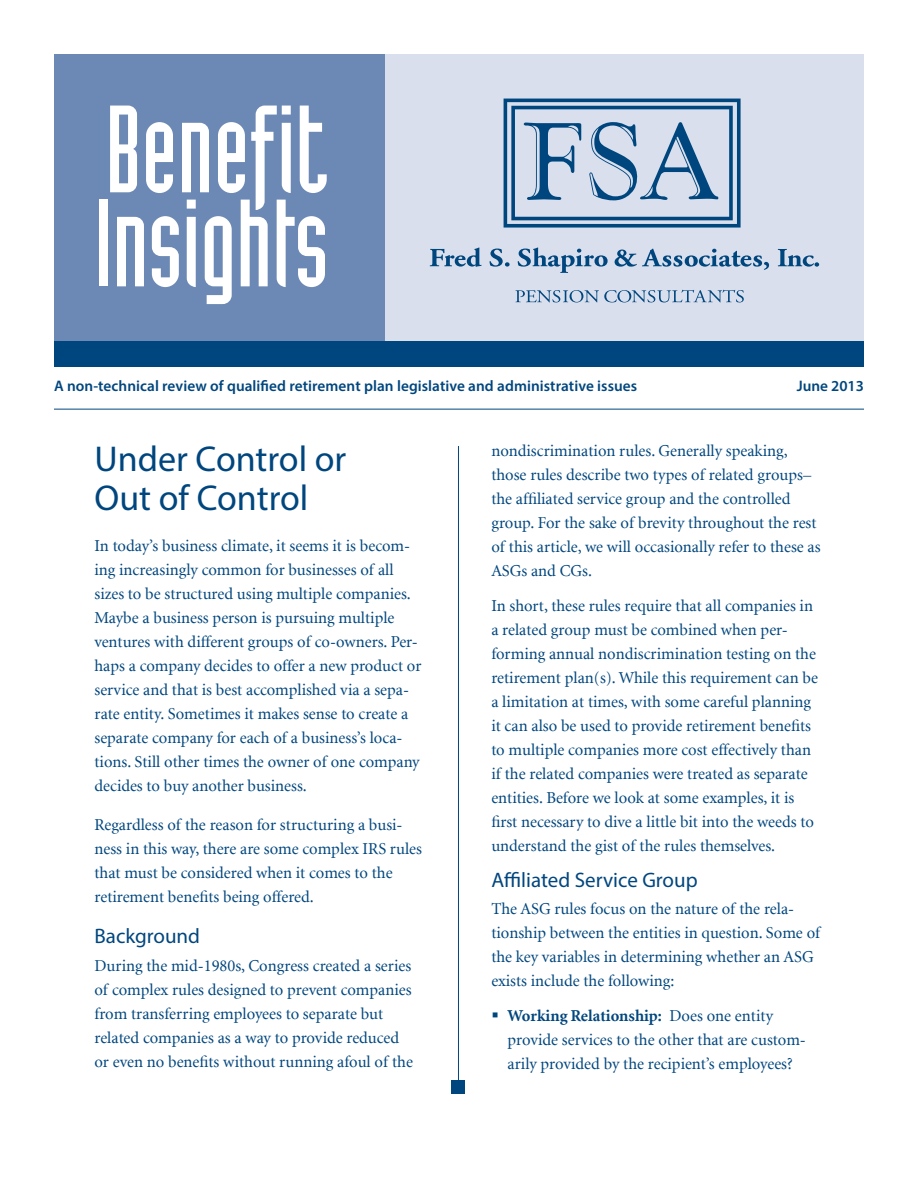
<style>
.page{position:relative;width:918px;height:1188px;background:#fff}
.page>*{position:absolute;margin:0;border:0;box-sizing:border-box;transform-origin:0 0}
.t1{font:121.5px/94.1px "Industria Solid";color:#fff}
.headline{font:36px/39px "Myriad Pro";color:#00467e}
.subhead{font:21px "Myriad Pro";color:#00467e}
.body{font:16.5px/24px "Minion";color:#00467e}
.bullets{font:16.5px/24px "Minion";color:#00467e}
.t2{font:600 15.3px "Myriad Pro";letter-spacing:.005em;color:#00467e}
.s1{font-family:"Industria Solid A"}
.s2{font-weight:700}
</style>
<div class="page">
<hr style="left:458px;top:446px;width:1px;height:648px;background:#00467e">
<div style="left:452px;top:1080px;width:13px;height:14px;background:#00467e"></div>
<hr style="left:54px;top:409px;width:810px;height:1px;background:#00467e">
<div style="left:387px;top:56px;width:475px;height:291px;background:#d9dfec"></div>
<div style="left:56px;top:56px;width:327px;height:291px;background:#6b89b4"></div>
<div style="left:54px;top:341px;width:810px;height:25px;background:#00467e"></div>
<svg style="left:430px;top:248px;width:52px;height:19px"></svg>
<svg style="left:490px;top:249px;width:20px;height:18px"></svg>
<svg style="left:518px;top:248px;width:90px;height:25px"></svg>
<svg style="left:615px;top:249px;width:154px;height:21px"></svg>
<svg style="left:778px;top:249px;width:41px;height:18px"></svg>
<svg style="left:515px;top:290px;width:229px;height:12px"></svg>
<svg style="left:504px;top:99px;width:237px;height:129px"></svg>
<p class="t1" style="left:95px;top:102px;width:236px"><span class="s1">Benefit<br></span>Insights</p>
<p class="t2" style="left:54px;top:376px;width:585px">A non-technical review of qualified retirement plan legislative and administrative issues</p>
<p class="t2" style="left:797px;top:376px;width:69px">June 2013</p>
<p class="headline" style="left:94px;top:439px;width:253px">Under Control or<br>Out of Control</p>
<p class="body" style="left:94px;top:534px;width:329px">In today’s business climate, it seems it is becom&shy;ing increasingly common for businesses of all sizes to be structured using multiple companies.<br>Maybe a business person is pursuing multiple ventures with different groups of co-owners. Per&shy;haps a company decides to offer a new product or service and that is best accomplished via a sepa&shy;rate entity. Sometimes it makes sense to create a separate company for each of a business’s loca&shy;tions. Still other times the owner of one company decides to buy another business.</p>
<p class="body" style="left:94px;top:813px;width:329px">Regardless of the reason for structuring a busi&shy;ness in this way, there are some complex IRS rules that must be considered when it comes to the retirement benefits being offered.</p>
<p class="subhead" style="left:94px;top:923px;width:107px">Background</p>
<p class="body" style="left:94px;top:954px;width:320px">During the mid-1980s, Congress created a series of complex rules designed to prevent companies from transferring employees to separate but related companies as a way to provide reduced or even no benefits without running afoul of the</p>
<p class="body" style="left:491px;top:439px;width:331px">nondiscrimination rules. Generally speaking, those rules describe two types of related groups– the affiliated service group and the controlled group. For the sake of brevity throughout the rest of this article, we will occasionally refer to these as ASGs and CGs.</p>
<p class="body" style="left:491px;top:594px;width:328px">In short, these rules require that all companies in a related group must be combined when per&shy;forming annual nondiscrimination testing on the retirement plan(s). While this requirement can be a limitation at times, with some careful planning it can also be used to provide retirement benefits to multiple companies more cost effectively than if the related companies were treated as separate entities. Before we look at some examples, it is first necessary to dive a little bit into the weeds to understand the gist of the rules themselves.</p>
<p class="subhead" style="left:491px;top:867px;width:208px">Affiliated Service Group</p>
<p class="body" style="left:491px;top:897px;width:330px">The ASG rules focus on the nature of the rela&shy;tionship between the entities in question. Some of the key variables in determining whether an ASG exists include the following:</p>
<p class="bullets" style="left:508px;top:1004px;width:300px"><span class="s2">Working Relationship:</span> Does one entity provide services to the other that are custom&shy;arily provided by the recipient’s employees?</p>
</div>
